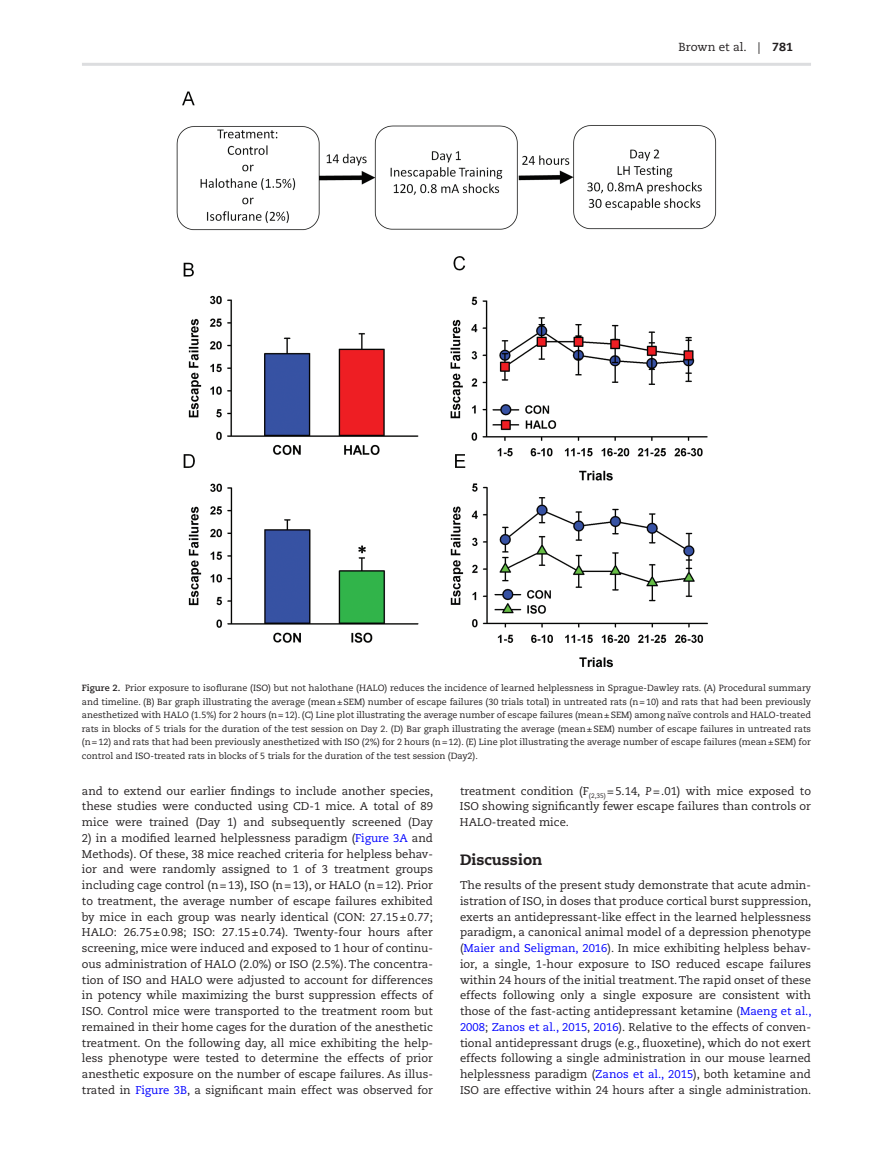
<style>
.page{position:relative;width:893px;height:1174px;background:#fff}
.page>*{position:absolute;margin:0;border:0;box-sizing:border-box;transform-origin:0 0}
.t1{font:800 15px "Caecilia LT Std";color:#231f20}
.t2{font:11.7px "Caecilia LT Std";color:#231f20}
.t3{font:11.25px/15.8px "Caecilia LT Std";color:#231f20;text-align:justify}
.t4{font:9px/13.5px "Caecilia LT Std";color:#231f20;text-align:justify}
.s1{font-weight:800}
.s2{font-weight:700}
.s3{color:#00f}
.s4{font-style:italic}
</style>
<div class="page">
<hr style="left:82px;top:63px;width:729px;height:3px;background:#dcdddf">
<img style="left:176px;top:91px;width:540px;height:576px">
<p class="t2" style="left:679px;top:40px;width:116px">Brown et al. | <span class="s1">781</span></p>
<p class="t4" style="left:82px;top:681px;width:731px"><span class="s2">Figure 2.</span> Prior exposure to isoflurane (ISO) but not halothane (HALO) reduces the incidence of learned helplessness in Sprague-Dawley rats. (A) Procedural summary and timeline. (B) Bar graph illustrating the average (mean±SEM) number of escape failures (30 trials total) in untreated rats (n=10) and rats that had been previously anesthetized with HALO (1.5%) for 2 hours (n=12). (C) Line plot illustrating the average number of escape failures (mean±SEM) among naïve controls and HALO-treated rats in blocks of 5 trials for the duration of the test session on Day 2. (D) Bar graph illustrating the average (mean±SEM) number of escape failures in untreated rats (n=12) and rats that had been previously anesthetized with ISO (2%) for 2 hours (n=12). (E) Line plot illustrating the average number of escape failures (mean±SEM) for control and ISO-treated rats in blocks of 5 trials for the duration of the test session (Day2).</p>
<p class="t3" style="left:82px;top:783px;width:353px">and to extend our earlier findings to include another species, these studies were conducted using CD-1 mice. A total of 89 mice were trained (Day 1) and subsequently screened (Day</p>
<p class="t3" style="left:82px;top:830px;width:353px">2) in a modified learned helplessness paradigm (<span class="s3">Figure 3A</span> and Methods). Of these, 38 mice reached criteria for helpless behav&shy;ior and were randomly assigned to 1 of 3 treatment groups including cage control (n=13), ISO (n=13), or HALO (n=12). Prior to treatment, the average number of escape failures exhibited by mice in each group was nearly identical (CON: 27.15±0.77; HALO: 26.75±0.98; ISO: 27.15±0.74). Twenty-four hours after screening, mice were induced and exposed to 1 hour of continu&shy;ous administration of HALO (2.0%) or ISO (2.5%). The concentra&shy;tion of ISO and HALO were adjusted to account for differences in potency while maximizing the burst suppression effects of ISO. Control mice were transported to the treatment room but remained in their home cages for the duration of the anesthetic treatment. On the following day, all mice exhibiting the help&shy;less phenotype were tested to determine the effects of prior anesthetic exposure on the number of escape failures. As illus&shy;trated in <span class="s3">Figure 3B</span>, a significant main effect was observed for</p>
<p class="t3" style="left:460px;top:783px;width:353px">treatment condition (F<sub>(2,35)</sub> =5.14, <span class="s4">P</span>=.01) with mice exposed to ISO showing significantly fewer escape failures than controls or HALO-treated mice.</p>
<h1 class="t1" style="left:460px;top:850px;width:84px">Discussion</h1>
<p class="t3" style="left:460px;top:877px;width:353px">The results of the present study demonstrate that acute admin&shy;istration of ISO, in doses that produce cortical burst suppression, exerts an antidepressant-like effect in the learned helplessness paradigm, a canonical animal model of a depression phenotype (<span class="s3">Maier and Seligman, 2016</span>). In mice exhibiting helpless behav&shy;ior, a single, 1-hour exposure to ISO reduced escape failures within 24 hours of the initial treatment. The rapid onset of these effects following only a single exposure are consistent with those of the fast-acting antidepressant ketamine (<span class="s3">Maeng et al., 2008</span>; <span class="s3">Zanos et al., 2015</span>, <span class="s3">2016</span>). Relative to the effects of conven&shy;tional antidepressant drugs (e.g., fluoxetine), which do not exert effects following a single administration in our mouse learned helplessness paradigm (<span class="s3">Zanos et al., 2015</span>), both ketamine and ISO are effective within 24 hours after a single administration.</p>
</div>
